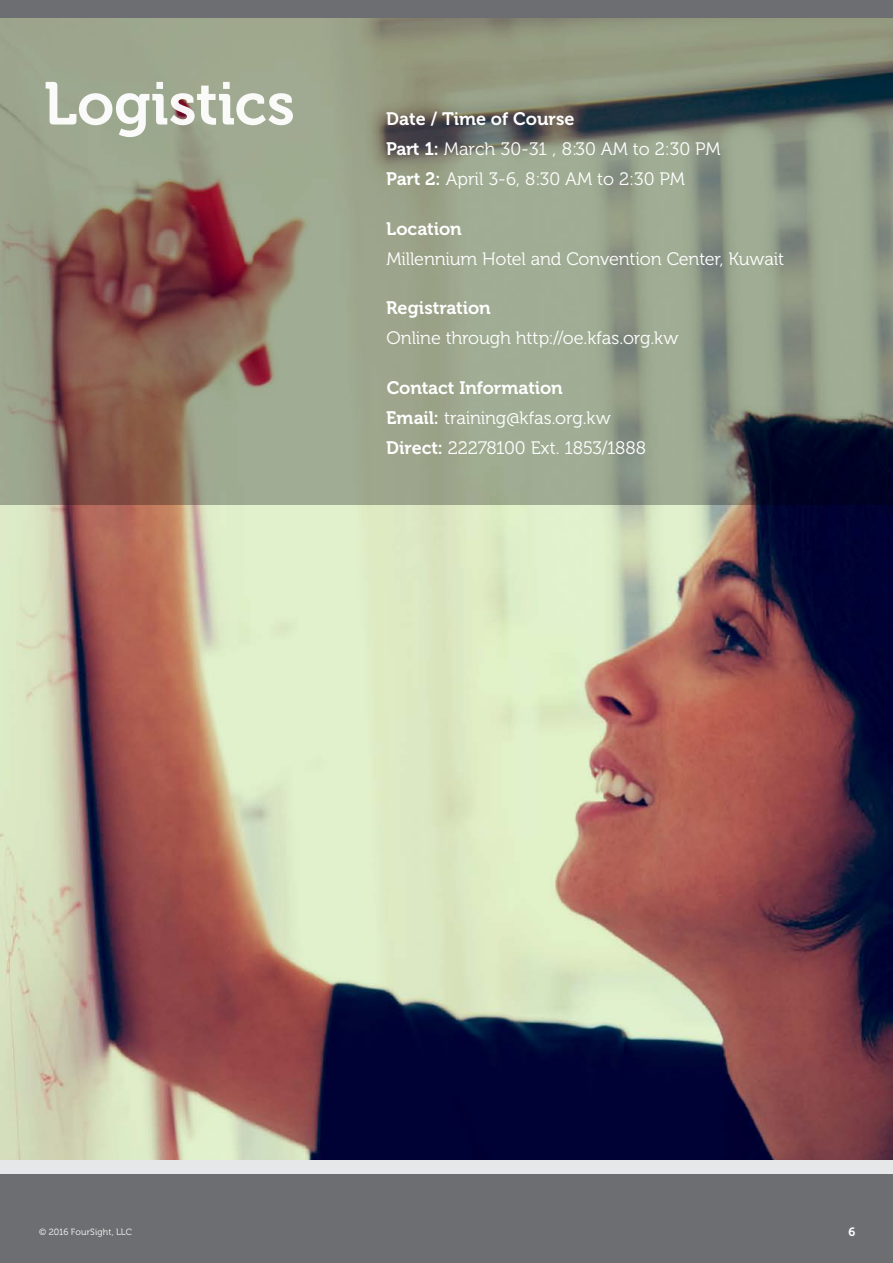
<style>
.page{position:relative;width:893px;height:1263px;background:#fff}
.page>*{position:absolute;margin:0;border:0;box-sizing:border-box;transform-origin:0 0}
.t1{font:60px "Museo 700";letter-spacing:-.005em;color:#fff}
.t2{font:18px/30px "Museo 300";letter-spacing:-.01em;color:#fff}
.t3{font:18px "Museo 700";color:#fff}
.t4{font:12px "Museo 700";color:#fff}
.t5{font:9px "Museo 300";letter-spacing:.015em;color:#fff}
.s1{font-family:"Museo 700"}
</style>
<div class="page">
<img style="left:0;top:505px;width:893px;height:655px">
<svg style="left:0;top:17px;width:893px;height:488px;background:#8d8f7c"></svg>
<div style="left:0;top:1174px;width:893px;height:89px;background:#6d6e71"></div>
<div style="left:0;top:1160px;width:893px;height:14px;background:#e6e7e8"></div>
<div style="left:0;top:0;width:893px;height:17px;background:#6d6e71"></div>
<h1 class="t1" style="left:44px;top:70px;width:253px">Logistics</h1>
<p class="t3" style="left:386px;top:109px;width:190px">Date / Time of Course</p>
<p class="t2" style="left:386px;top:134px;width:336px"><span class="s1">Part 1:</span> March 30-31 , 8:30 AM to 2:30 PM<br><span class="s1">Part 2:</span> April 3-6, 8:30 AM to 2:30 PM</p>
<p class="t3" style="left:386px;top:219px;width:77px">Location</p>
<p class="t2" style="left:386px;top:244px;width:399px">Millennium Hotel and Convention Center, Kuwait</p>
<p class="t3" style="left:386px;top:298px;width:106px">Registration</p>
<p class="t2" style="left:387px;top:323px;width:293px">Online through http://oe.kfas.org.kw</p>
<p class="t3" style="left:387px;top:378px;width:178px">Contact Information</p>
<p class="t2" style="left:386px;top:403px;width:261px"><span class="s1">Email:</span> training@kfas.org.kw<br><span class="s1">Direct:</span> 22278100 Ext. 1853/1888</p>
<p class="t5" style="left:39px;top:1227px;width:94px">© 2016 FourSight, LLC</p>
<p class="t4" style="left:848px;top:1225px;width:8px">6</p>
</div>
